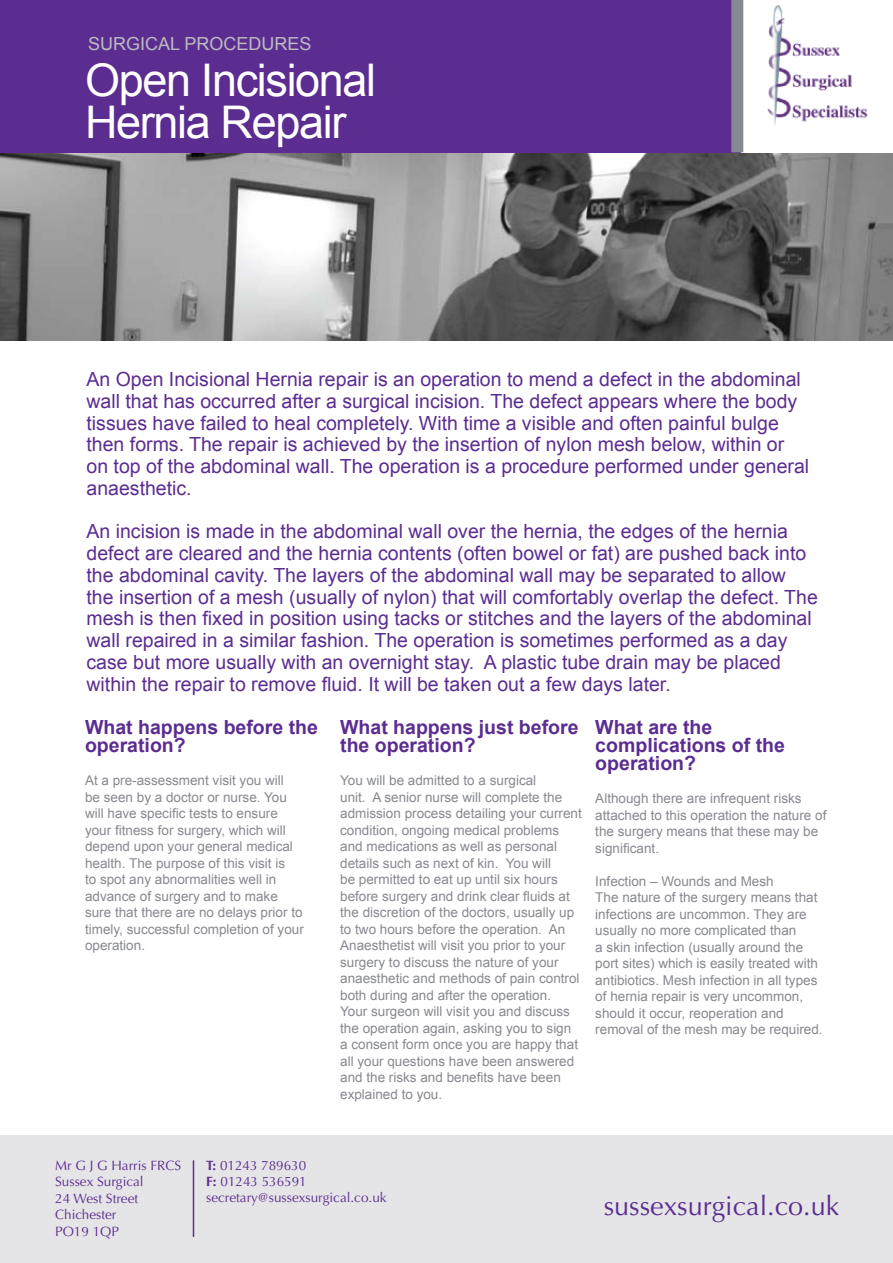
<style>
.page{position:relative;width:893px;height:1263px;background:#fff}
.page>*{position:absolute;margin:0;border:0;box-sizing:border-box;transform-origin:0 0}
.t1{font:45px/42px "Arial";letter-spacing:-.03em;color:#fff}
.t2{font:27px "Optima";color:#5c2d91}
.t3{font:19.5px/21.9px "Arial";color:#5c2d91}
.t4{font:700 19.5px/18px "Arial";color:#5c2d91}
.t5{font:18px "Arial";color:#bbbcc0}
.t6{font:13.5px/16.5px "Arial";color:#878990}
.t7{font:13.5px/16.5px "Optima";color:#5c2d91}
.s1{font-weight:700}
</style>
<div class="page">
<img style="left:0;top:152px;width:893px;height:188px">
<div style="left:0;top:1135px;width:893px;height:128px;background:#e5e5e7"></div>
<hr style="left:193px;top:1161px;width:1px;height:75px;background:#5c2d91">
<div style="left:0;top:0;width:893px;height:152px;background:#5c2d91"></div>
<div style="left:741px;top:0;width:152px;height:152px;background:#fff"></div>
<img style="left:767px;top:5px;width:101px;height:120px">
<div style="left:731px;top:0;width:12px;height:152px;background:#878990"></div>
<h3 class="t5" style="left:88px;top:33px;width:225px">SURGICAL PROCEDURES</h3>
<h1 class="t1" style="left:85px;top:59px;width:293px">Open Incisional<br>Hernia Repair</h1>
<p class="t3" style="left:87px;top:368px;width:724px">An Open Incisional Hernia repair is an operation to mend a defect in the abdominal wall that has occurred after a surgical incision. The defect appears where the body tissues have failed to heal completely. With time a visible and often painful bulge then forms. The repair is achieved by the insertion of nylon mesh below, within or on top of the abdominal wall. The operation is a procedure performed under general anaesthetic.</p>
<p class="t3" style="left:87px;top:520px;width:733px">An incision is made in the abdominal wall over the hernia, the edges of the hernia defect are cleared and the hernia contents (often bowel or fat) are pushed back into the abdominal cavity. The layers of the abdominal wall may be separated to allow the insertion of a mesh (usually of nylon) that will comfortably overlap the defect. The mesh is then fixed in position using tacks or stitches and the layers of the abdominal wall repaired in a similar fashion. The operation is sometimes performed as a day case but more usually with an overnight stay. A plastic tube drain may be placed within the repair to remove fluid. It will be taken out a few days later.</p>
<h3 class="t4" style="left:85px;top:718px;width:234px">What happens before the operation?</h3>
<p class="t6" style="left:85px;top:772px;width:220px">At a pre-assessment visit you will<br>be seen by a doctor or nurse. You will have specific tests to ensure your fitness for surgery, which will depend upon your general medical health. The purpose of this visit is<br>to spot any abnormalities well in advance of surgery and to make sure that there are no delays prior to timely, successful completion of your operation.</p>
<h3 class="t4" style="left:340px;top:718px;width:240px">What happens just before the operation?</h3>
<p class="t6" style="left:340px;top:772px;width:243px">You will be admitted to a surgical<br>unit. A senior nurse will complete the admission process detailing your current condition, ongoing medical problems and medications as well as personal details such as next of kin. You will<br>be permitted to eat up until six hours before surgery and drink clear fluids at the discretion of the doctors, usually up to two hours before the operation. An Anaesthetist will visit you prior to your surgery to discuss the nature of your anaesthetic and methods of pain control both during and after the operation.<br>Your surgeon will visit you and discuss the operation again, asking you to sign a consent form once you are happy that all your questions have been answered and the risks and benefits have been explained to you.</p>
<h3 class="t4" style="left:595px;top:718px;width:191px">What are the complications of the operation?</h3>
<p class="t6" style="left:595px;top:790px;width:233px">Although there are infrequent risks attached to this operation the nature of the surgery means that these may be significant.</p>
<p class="t6" style="left:595px;top:873px;width:229px">Infection – Wounds and Mesh<br>The nature of the surgery means that infections are uncommon. They are usually no more complicated than<br>a skin infection (usually around the port sites) which is easily treated with antibiotics. Mesh infection in all types of hernia repair is very uncommon, should it occur, reoperation and removal of the mesh may be required.</p>
<p class="t7" style="left:55px;top:1157px;width:128px">Mr G J G Harris FRCS<br>Sussex Surgical<br>24 West Street<br>Chichester<br>PO19 1QP</p>
<p class="t7" style="left:206px;top:1157px;width:182px"><span class="s1">T:</span> 01243 789630<br><span class="s1">F:</span> 01243 536591 secretary@sussexsurgical.co.uk</p>
<h2 class="t2" style="left:604px;top:1190px;width:237px">sussexsurgical.co.uk</h2>
</div>
